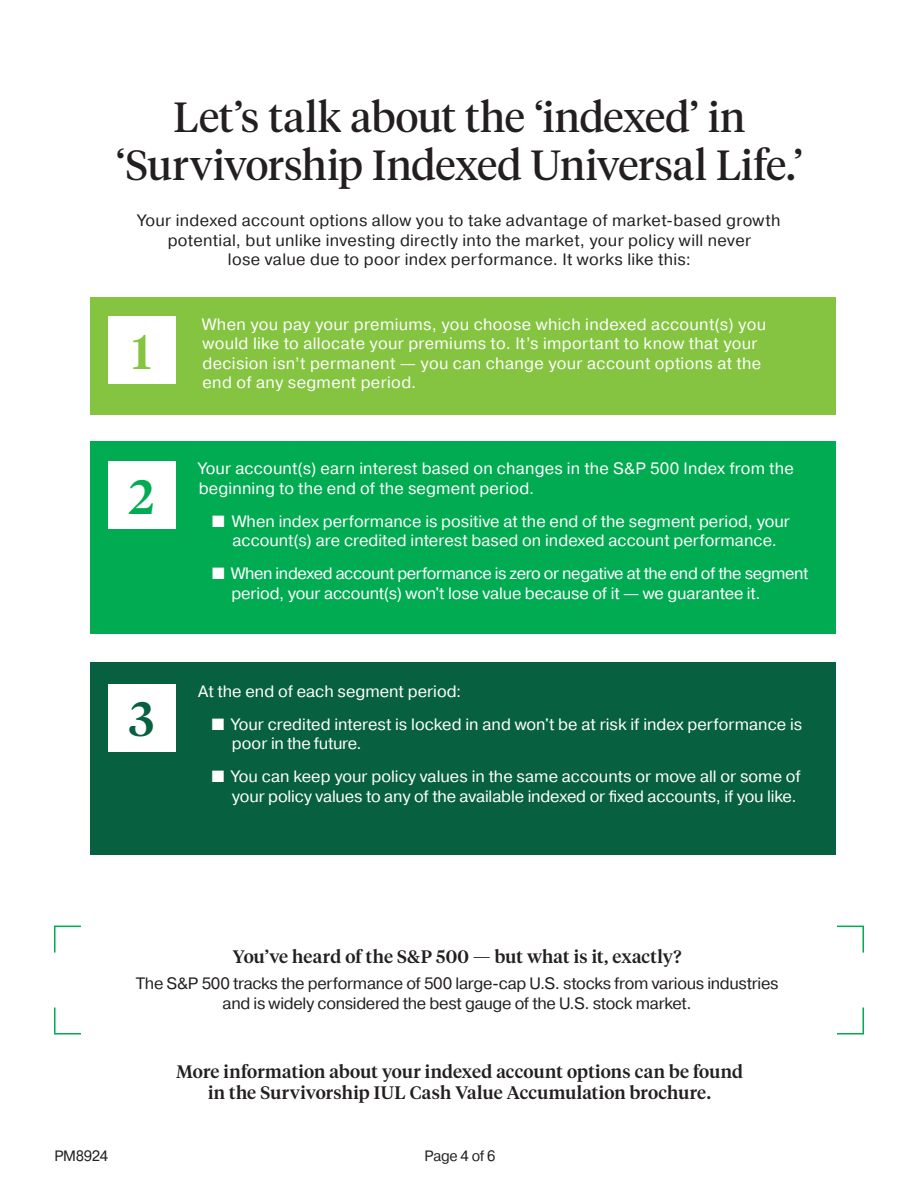
<style>
.page{position:relative;width:918px;height:1188px;background:#fff}
.page>*{position:absolute;margin:0;border:0;box-sizing:border-box;transform-origin:0 0}
.t1{font:500 48px "Tiempos Headline";color:#84c440}
.t2{font:500 48px "Tiempos Headline";color:#00ab51}
.t3{font:500 48px "Tiempos Headline";color:#076140}
.t4{font:42px/48px "Tiempos Headline";color:#231f20;text-align:center}
.t5{font:500 18px/21px "Tiempos Headline";letter-spacing:.01em;color:#231f20;text-align:center}
.t6{font:16.5px/19.5px "Pragmatica";color:#fff}
.t7{font:16.5px/19.5px "Pragmatica";letter-spacing:.02em;color:#fff}
.t8{font:16.5px/19.5px "Pragmatica";letter-spacing:.015em;color:#231f20;text-align:center}
.t9{font:16.5px/19.5px "Pragmatica";letter-spacing:-.02em;color:#231f20;text-align:center}
.t10{font:16.5px/19.5px "Pragmatica";letter-spacing:-.02em;color:#fff}
.t11{font:15px "Pragmatica";letter-spacing:-.02em;color:#231f20;scale:.96 1}
</style>
<div class="page">
<div style="left:91px;top:662px;width:745px;height:193px;background:#076140"></div>
<div style="left:91px;top:442px;width:745px;height:192px;background:#00ab51"></div>
<div style="left:91px;top:297px;width:745px;height:117px;background:#84c440"></div>
<div style="left:108px;top:317px;width:68px;height:67px;background:#fff"></div>
<div style="left:108px;top:461px;width:68px;height:68px;background:#fff"></div>
<div style="left:108px;top:684px;width:68px;height:67px;background:#fff"></div>
<svg style="left:54px;top:925px;width:27px;height:28px"></svg>
<svg style="left:54px;top:1007px;width:27px;height:28px"></svg>
<svg style="left:837px;top:925px;width:27px;height:28px"></svg>
<svg style="left:837px;top:1007px;width:27px;height:28px"></svg>
<h2 class="t4" style="left:116px;top:91px;width:688px">Let’s talk about the ‘indexed’ in ‘Survivorship Indexed Universal Life.’</h2>
<p class="t8" style="left:138px;top:211px;width:644px">Your indexed account options allow you to take advantage of market-based growth potential, but unlike investing directly into the market, your policy will never<br>lose value due to poor index performance. It works like this:</p>
<h1 class="t1" style="left:132px;top:319px;width:21px">1</h1>
<h1 class="t2" style="left:129px;top:464px;width:27px">2</h1>
<h1 class="t3" style="left:129px;top:687px;width:26px">3</h1>
<p class="t7" style="left:203px;top:315px;width:565px">When you pay your premiums, you choose which indexed account(s) you would like to allocate your premiums to. It’s important to know that your decision isn’t permanent — you can change your account options at the end of any segment period.</p>
<p class="t6" style="left:199px;top:459px;width:597px">Your account(s) earn interest based on changes in the S&amp;P 500 Index from the beginning to the end of the segment period.</p>
<p class="t6" style="left:212px;top:512px;width:579px;text-align:center">■ When index performance is positive at the end of the segment period, your account(s) are credited interest based on indexed account performance.</p>
<p class="t10" style="left:231px;top:564px;width:579px;text-indent:-19px">■ When indexed account performance is zero or negative at the end of the segment period, your account(s) won't lose value because of it — we guarantee it.</p>
<p class="t6" style="left:198px;top:682px;width:265px">At the end of each segment period:</p>
<p class="t6" style="left:232px;top:715px;width:572px;text-indent:-20px">■ Your credited interest is locked in and won't be at risk if index performance is poor in the future.</p>
<p class="t6" style="left:212px;top:767px;width:591px;text-align:right">■ You can keep your policy values in the same accounts or move all or some of your policy values to any of the available indexed or fixed accounts, if you like.</p>
<p class="t5" style="left:233px;top:945px;width:450px">You’ve heard of the S&amp;P 500 — but what is it, exactly?</p>
<p class="t9" style="left:136px;top:974px;width:644px">The S&amp;P 500 tracks the performance of 500 large-cap U.S. stocks from various industries and is widely considered the best gauge of the U.S. stock market.</p>
<p class="t5" style="left:176px;top:1060px;width:568px">More information about your indexed account options can be found in the Survivorship IUL Cash Value Accumulation brochure.</p>
<p class="t11" style="left:54px;top:1147px;width:57px">PM8924</p>
<p class="t11" style="left:425px;top:1147px;width:75px">Page 4 of 6</p>
</div>
